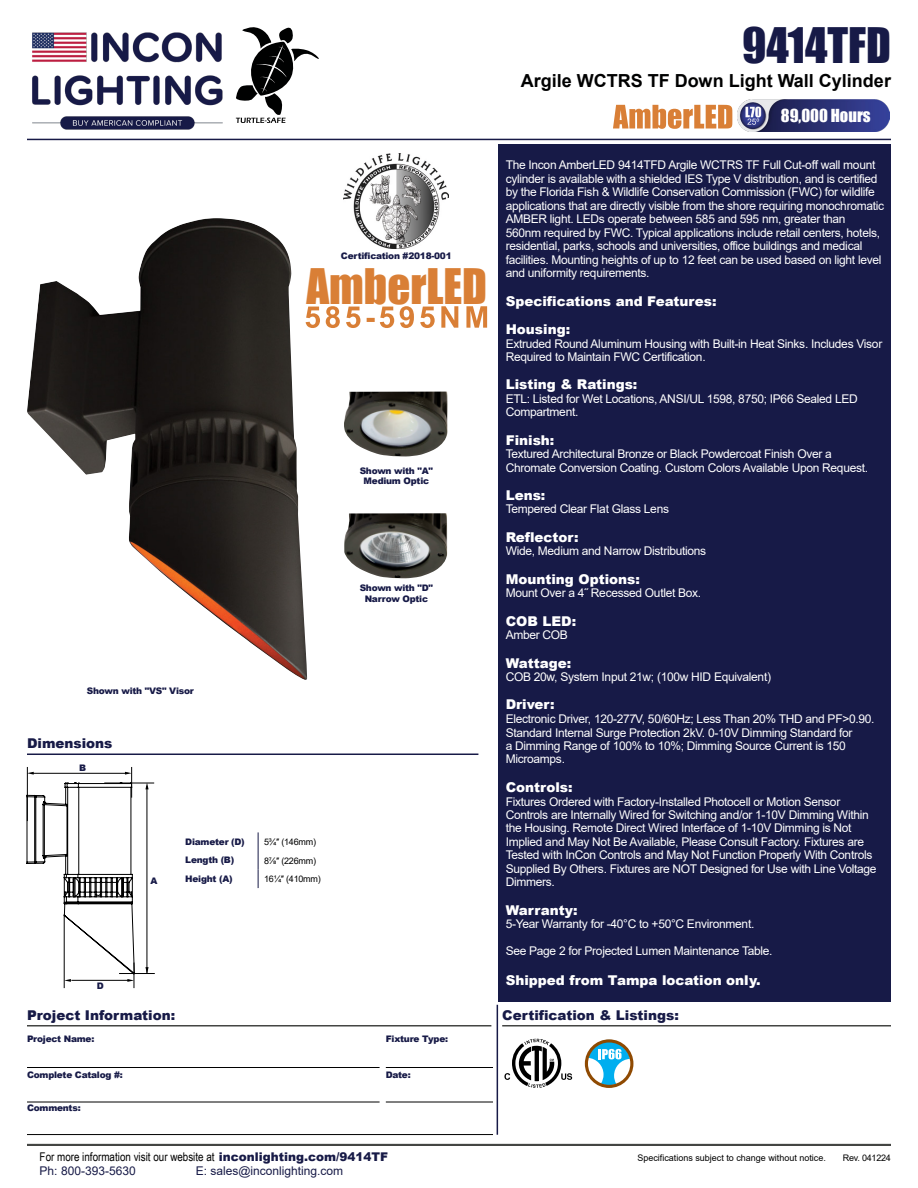
<style>
.page{position:relative;width:918px;height:1188px;background:#fff}
.page>*{position:absolute;margin:0;border:0;box-sizing:border-box;transform-origin:0 0}
.t1{font:45px "Impact";color:#d97f36}
.t2{font:45px "Impact";color:#171a47}
.t3{font:700 18px "Arial";color:#000101}
.t4{font:16.5px "Impact";color:#fff}
.t5{font:900 13.5px/28.5px "Arial";color:#fff}
.t6{font:900 13.5px "Arial";color:#171a47}
.t7{font:12px/13.4px "Arial";letter-spacing:-.025em;color:#fff}
.t8{font:12px "Arial Narrow";color:#000}
.t9{font:12px "Arial";color:#171a47}
.t10{font:900 9px/10.5px "Arial";letter-spacing:-.025em;color:#171a47;text-align:center}
.t11{font:9px "Arial";color:#000}
.t12{font:9px "Arial";letter-spacing:-.025em;color:#000}
.s1{font-family:"Arial";font-weight:900;color:#171a47}
</style>
<div class="page">
<svg style="left:236px;top:27px;width:83px;height:96px"></svg>
<img style="left:32px;top:32px;width:191px;height:98px">
<hr style="left:27px;top:139px;width:864px;height:1px;background:#171a47">
<svg style="left:613px;top:105px;width:119px;height:24px"></svg>
<img style="left:738px;top:100px;width:152px;height:31px">
<hr style="left:27px;top:1134px;width:466px;height:1px;background:#000">
<hr style="left:27px;top:1067px;width:353px;height:1px;background:#000">
<hr style="left:27px;top:1102px;width:353px;height:1px;background:#000">
<hr style="left:386px;top:1102px;width:107px;height:1px;background:#000">
<hr style="left:386px;top:1067px;width:107px;height:1px;background:#000">
<hr style="left:497px;top:1005px;width:1px;height:130px;background:#171a47">
<hr style="left:27px;top:1025px;width:464px;height:2px;background:#444543">
<hr style="left:502px;top:1025px;width:389px;height:2px;background:#444543">
<div style="left:27px;top:1144px;width:864px;height:2px;border:2px solid #444543"></div>
<svg style="left:258px;top:832px;width:1px;height:56px"></svg>
<div style="left:499px;top:145px;width:392px;height:857px;background:#171a47"></div>
<img style="left:27px;top:218px;width:280px;height:462px">
<hr style="left:104px;top:783px;width:50px;height:1px;background:#000101">
<hr style="left:131px;top:767px;width:1px;height:31px;background:#000101">
<hr style="left:147px;top:786px;width:1px;height:188px;background:#000101">
<hr style="left:33px;top:773px;width:95px;height:1px;background:#000101">
<hr style="left:119px;top:973px;width:36px;height:1px;background:#000101">
<svg style="left:26px;top:782px;width:109px;height:206px"></svg>
<hr style="left:27px;top:767px;width:1px;height:54px;background:#000101">
<svg style="left:145px;top:783px;width:4px;height:6px"></svg>
<svg style="left:125px;top:772px;width:7px;height:3px"></svg>
<svg style="left:145px;top:967px;width:4px;height:6px"></svg>
<svg style="left:27px;top:772px;width:7px;height:3px"></svg>
<img style="left:344px;top:513px;width:103px;height:65px">
<img style="left:344px;top:392px;width:104px;height:65px">
<svg style="left:585px;top:1039px;width:48px;height:49px"></svg>
<svg style="left:504px;top:1039px;width:68px;height:49px"></svg>
<img style="left:344px;top:154px;width:105px;height:95px">
<svg style="left:306px;top:306px;width:181px;height:22px"></svg>
<hr style="left:27px;top:754px;width:451px;height:1px;background:#171a47">
<p class="t10" style="left:341px;top:250px;width:112px">Certification #2018-001</p>
<h1 class="t1" style="left:306px;top:251px;width:182px">AmberLED</h1>
<p class="t10" style="left:360px;top:465px;width:75px">Shown with "A"<br>Medium Optic</p>
<p class="t10" style="left:87px;top:685px;width:108px">Shown with "VS" Visor</p>
<p class="t6" style="left:27px;top:733px;width:87px">Dimensions</p>
<p class="t10" style="left:79px;top:762px;width:9px">B</p>
<p class="t10" style="left:150px;top:875px;width:9px">A</p>
<p class="t10" style="left:185px;top:836px;width:61px">Diameter (D)</p>
<p class="t11" style="left:264px;top:836px;width:53px">5¾″ (146mm)</p>
<p class="t10" style="left:185px;top:855px;width:50px">Length (B)</p>
<p class="t11" style="left:264px;top:854px;width:53px">8⅞″ (226mm)</p>
<p class="t10" style="left:185px;top:873px;width:49px">Height (A)</p>
<p class="t12" style="left:264px;top:873px;width:58px">16¼″ (410mm)</p>
<p class="t10" style="left:360px;top:583px;width:75px">Shown with "D"<br>Narrow Optic</p>
<p class="t10" style="left:97px;top:980px;width:9px">D</p>
<h1 class="t2" style="left:742px;top:11px;width:151px">9414TFD</h1>
<h2 class="t3" style="left:521px;top:68px;width:372px">Argile WCTRS TF Down Light Wall Cylinder</h2>
<h3 class="t4" style="left:781px;top:103px;width:91px">89,000 Hours</h3>
<p class="t7" style="left:506px;top:158px;width:380px">The Incon AmberLED 9414TFD Argile WCTRS TF Full Cut-off wall mount cylinder is available with a shielded IES Type V distribution, and is certified by the Florida Fish &amp; Wildlife Conservation Commission (FWC) for wildlife applications that are directly visible from the shore requiring monochromatic AMBER light. LEDs operate between 585 and 595 nm, greater than<br>560nm required by FWC. Typical applications include retail centers, hotels, residential, parks, schools and universities, office buildings and medical facilities. Mounting heights of up to 12 feet can be used based on light level and uniformity requirements.</p>
<p class="t5" style="left:506px;top:286px;width:212px">Specifications and Features:<br>Housing:</p>
<p class="t7" style="left:506px;top:337px;width:378px">Extruded Round Aluminum Housing with Built-in Heat Sinks. Includes Visor<br>Required to Maintain FWC Certification.</p>
<p class="t5" style="left:506px;top:370px;width:133px">Listing &amp; Ratings:</p>
<p class="t7" style="left:506px;top:392px;width:354px">ETL: Listed for Wet Locations, ANSI/UL 1598, 8750; IP66 Sealed LED<br>Compartment.</p>
<p class="t5" style="left:506px;top:425px;width:50px">Finish:</p>
<p class="t7" style="left:506px;top:448px;width:364px">Textured Architectural Bronze or Black Powdercoat Finish Over a<br>Chromate Conversion Coating. Custom Colors Available Upon Request.</p>
<p class="t5" style="left:506px;top:481px;width:41px">Lens:</p>
<p class="t7" style="left:506px;top:502px;width:165px">Tempered Clear Flat Glass Lens</p>
<p class="t5" style="left:506px;top:522px;width:74px">Reflector:</p>
<p class="t7" style="left:506px;top:544px;width:202px">Wide, Medium and Narrow Distributions</p>
<p class="t5" style="left:506px;top:564px;width:136px">Mounting Options:</p>
<p class="t7" style="left:506px;top:586px;width:197px">Mount Over a 4˝ Recessed Outlet Box.</p>
<p class="t5" style="left:506px;top:606px;width:72px">COB LED:</p>
<p class="t7" style="left:506px;top:628px;width:64px">Amber COB</p>
<p class="t5" style="left:506px;top:648px;width:67px">Wattage:</p>
<p class="t7" style="left:506px;top:670px;width:267px">COB 20w, System Input 21w; (100w HID Equivalent)</p>
<p class="t5" style="left:506px;top:690px;width:50px">Driver:</p>
<p class="t7" style="left:506px;top:712px;width:370px">Electronic Driver, 120-277V, 50/60Hz; Less Than 20% THD and PF&gt;0.90.<br>Standard Internal Surge Protection 2kV. 0-10V Dimming Standard for<br>a Dimming Range of 100% to 10%; Dimming Source Current is 150<br>Microamps.</p>
<p class="t5" style="left:506px;top:772px;width:68px">Controls:</p>
<p class="t7" style="left:506px;top:795px;width:372px">Fixtures Ordered with Factory-Installed Photocell or Motion Sensor Controls are Internally Wired for Switching and/or 1-10V Dimming Within the Housing. Remote Direct Wired Interface of 1-10V Dimming is Not Implied and May Not Be Available, Please Consult Factory. Fixtures are Tested with InCon Controls and May Not Function Properly With Controls Supplied By Others. Fixtures are NOT Designed for Use with Line Voltage Dimmers.</p>
<p class="t5" style="left:506px;top:895px;width:73px">Warranty:</p>
<p class="t7" style="left:506px;top:917px;width:250px">5-Year Warranty for -40°C to +50°C Environment.</p>
<p class="t7" style="left:506px;top:944px;width:268px">See Page 2 for Projected Lumen Maintenance Table.</p>
<p class="t5" style="left:506px;top:965px;width:256px">Shipped from Tampa location only.</p>
<p class="t6" style="left:27px;top:1005px;width:150px">Project Information:</p>
<p class="t6" style="left:502px;top:1005px;width:178px">Certification &amp; Listings:</p>
<p class="t10" style="left:27px;top:1033px;width:69px">Project Name:</p>
<p class="t10" style="left:27px;top:1069px;width:97px">Complete Catalog #:</p>
<p class="t10" style="left:27px;top:1102px;width:55px">Comments:</p>
<p class="t10" style="left:386px;top:1033px;width:64px">Fixture Type:</p>
<p class="t10" style="left:386px;top:1069px;width:26px">Date:</p>
<p class="t8" style="left:40px;top:1148px;width:350px">For more information visit our website at <span class="s1">inconlighting.com/9414TF</span></p>
<p class="t12" style="left:843px;top:1152px;width:50px">Rev. 041224</p>
<p class="t9" style="left:40px;top:1163px;width:98px">Ph: 800-393-5630</p>
<p class="t9" style="left:196px;top:1163px;width:149px">E: sales@inconlighting.com</p>
<p class="t11" style="left:637px;top:1152px;width:190px">Specifications subject to change without notice.</p>
</div>
